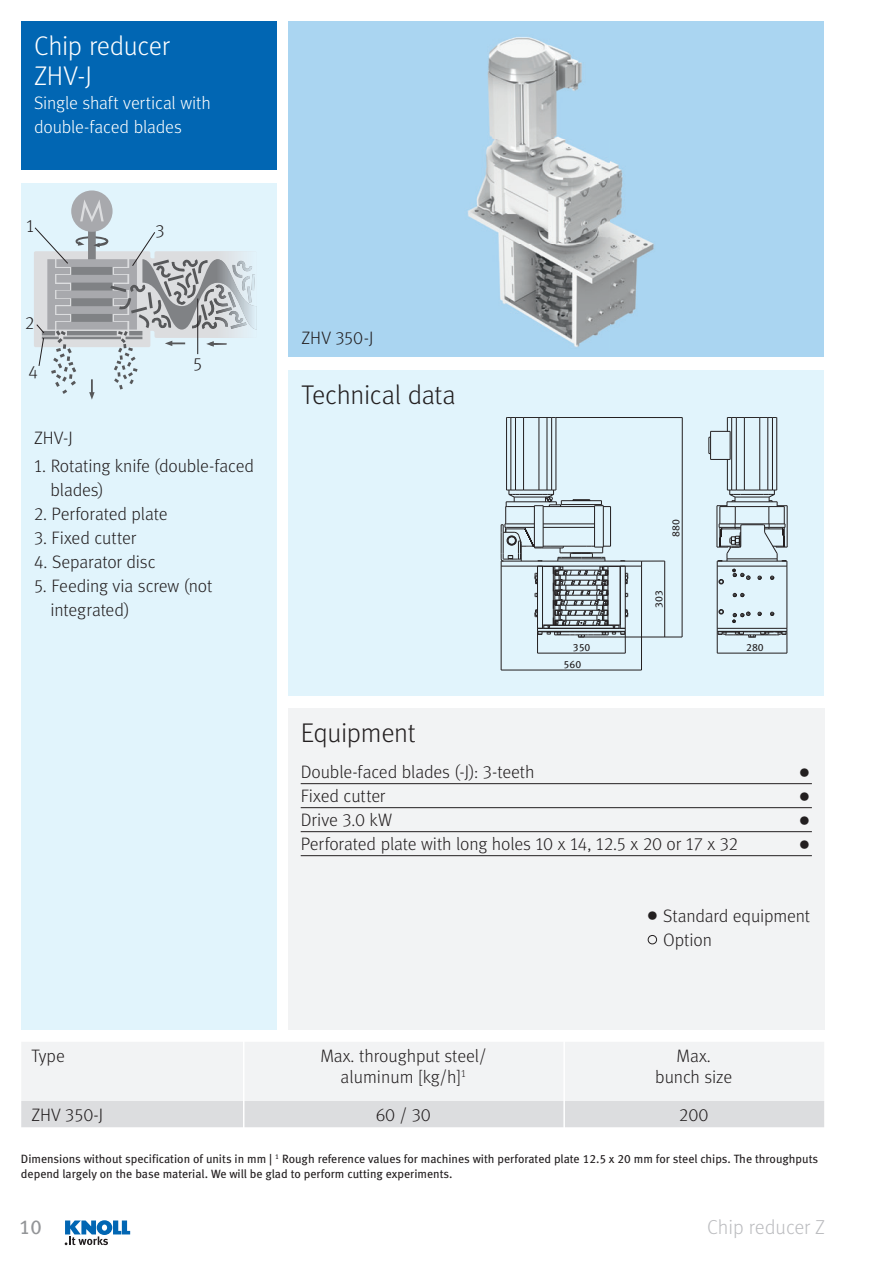
<style>
.page{position:relative;width:893px;height:1263px;background:#fff}
.page>*{position:absolute;margin:0;border:0;box-sizing:border-box;transform-origin:0 0}
.t1{font:30px "Meta Light LF";color:#231f20}
.t2{font:27px "Meta Light LF";letter-spacing:-.015em;color:#231f20}
.t3{font:27px/30px "Meta Light LF";letter-spacing:-.01em;color:#fff}
.t4{font:20.25px "Meta Light LF";color:#bcbdc0}
.t5{font:20.25px "Meta Book LF";color:#939598}
.t6{font:18px/24px "Meta Light LF";letter-spacing:-.005em;color:#231f20}
.t7{font:18px/24px "Meta Light LF";letter-spacing:-.01em;color:#fff}
.t8{font:12px/15px "Meta Book LF";color:#231f20}
.t9{font:10.5px/17px "Meta Book LF";color:#231f20}
.s1{font-size:30px}
</style>
<div class="page">
<svg style="left:65px;top:1220px;width:65px;height:25px"></svg>
<div style="left:288px;top:21px;width:536px;height:336px;background:#aad5f1"></div>
<div style="left:288px;top:370px;width:536px;height:325px;background:#e1f4fc"></div>
<div style="left:21px;top:183px;width:255px;height:846px;background:#e1f4fc"></div>
<img style="left:467px;top:37px;width:187px;height:310px">
<div style="left:71px;top:190px;width:42px;height:42px;background:#a8a9ad;border-radius:50%"></div>
<svg style="left:34px;top:199px;width:223px;height:201px"></svg>
<hr style="left:197px;top:298px;width:1px;height:56px;background:#231f20">
<hr style="left:506px;top:417px;width:1px;height:73px;background:#231f20">
<hr style="left:556px;top:417px;width:1px;height:73px;background:#231f20">
<hr style="left:523px;top:417px;width:1px;height:73px;background:#231f20">
<hr style="left:539px;top:417px;width:1px;height:73px;background:#231f20">
<hr style="left:547px;top:417px;width:1px;height:73px;background:#231f20">
<hr style="left:515px;top:417px;width:1px;height:73px;background:#231f20">
<hr style="left:551px;top:417px;width:1px;height:73px;background:#231f20">
<hr style="left:510px;top:417px;width:1px;height:73px;background:#231f20">
<svg style="left:507px;top:417px;width:49px;height:1px"></svg>
<hr style="left:501px;top:561px;width:141px;height:1px;background:#231f20">
<hr style="left:501px;top:566px;width:141px;height:1px;background:#231f20">
<hr style="left:727px;top:459px;width:1px;height:31px;background:#231f20">
<hr style="left:776px;top:417px;width:1px;height:73px;background:#231f20">
<hr style="left:744px;top:417px;width:1px;height:73px;background:#231f20">
<hr style="left:759px;top:417px;width:1px;height:73px;background:#231f20">
<hr style="left:736px;top:417px;width:1px;height:73px;background:#231f20">
<hr style="left:767px;top:417px;width:1px;height:73px;background:#231f20">
<hr style="left:731px;top:417px;width:1px;height:73px;background:#231f20">
<hr style="left:772px;top:417px;width:1px;height:73px;background:#231f20">
<hr style="left:787px;top:506px;width:1px;height:41px;background:#231f20">
<svg style="left:708px;top:417px;width:69px;height:43px"></svg>
<hr style="left:786px;top:566px;width:1px;height:62px;background:#231f20">
<hr style="left:717px;top:566px;width:1px;height:62px;background:#231f20">
<svg style="left:732px;top:593px;width:13px;height:4px"></svg>
<svg style="left:717px;top:490px;width:70px;height:95px"></svg>
<svg style="left:717px;top:609px;width:70px;height:44px"></svg>
<hr style="left:717px;top:653px;width:70px;height:1px;background:#231f20">
<svg style="left:501px;top:490px;width:127px;height:163px"></svg>
<hr style="left:538px;top:653px;width:87px;height:1px;background:#231f20">
<svg style="left:641px;top:561px;width:23px;height:5px"></svg>
<hr style="left:584px;top:637px;width:98px;height:1px;background:#231f20">
<hr style="left:664px;top:561px;width:1px;height:76px;background:#231f20">
<hr style="left:556px;top:417px;width:126px;height:1px;background:#231f20">
<hr style="left:682px;top:418px;width:1px;height:219px;background:#231f20">
<hr style="left:501px;top:566px;width:1px;height:104px;background:#231f20">
<hr style="left:641px;top:566px;width:1px;height:104px;background:#231f20">
<hr style="left:501px;top:670px;width:140px;height:1px;background:#231f20">
<div style="left:22px;top:1042px;width:802px;height:59px;background:#f2f3f4"></div>
<div style="left:21px;top:1101px;width:803px;height:26px;background:#dcdddf"></div>
<div style="left:288px;top:708px;width:537px;height:321px;background:#f2f3f4"></div>
<hr style="left:301px;top:783px;width:511px;height:1px;background:#231f20">
<hr style="left:301px;top:807px;width:511px;height:1px;background:#231f20">
<hr style="left:301px;top:831px;width:511px;height:1px;background:#231f20">
<hr style="left:301px;top:855px;width:511px;height:1px;background:#231f20">
<hr style="left:243px;top:1041px;width:1px;height:96px;background:#fff">
<hr style="left:563px;top:1041px;width:2px;height:96px;background:#fff">
<div style="left:648px;top:935px;width:9px;height:9px;border:1px solid #231f20;border-radius:50%"></div>
<div style="left:21px;top:21px;width:255px;height:149px;background:#0166b3"></div>
<h2 class="t3" style="left:34px;top:31px;width:137px">Chip reducer<br>ZHV-J</h2>
<p class="t7" style="left:34px;top:91px;width:178px">Single shaft vertical with double-faced blades</p>
<p class="t6" style="left:26px;top:214px;width:10px">1</p>
<p class="t6" style="left:156px;top:219px;width:11px">3</p>
<p class="t6" style="left:25px;top:310px;width:11px">2</p>
<p class="t6" style="left:28px;top:359px;width:11px">4</p>
<p class="t6" style="left:34px;top:426px;width:40px">ZHV-J</p>
<p class="t6" style="left:193px;top:351px;width:11px">5</p>
<p class="t6" style="left:51px;top:453px;width:205px;text-indent:-17px">1. Rotating knife (double-faced blades)</p>
<p class="t6" style="left:34px;top:501px;width:135px">2. Perforated plate</p>
<p class="t6" style="left:34px;top:525px;width:104px">3. Fixed cutter</p>
<p class="t6" style="left:34px;top:549px;width:123px">4. Separator disc</p>
<p class="t6" style="left:51px;top:573px;width:163px;text-indent:-17px">5. Feeding via screw (not integrated)</p>
<p class="t6" style="left:302px;top:326px;width:73px">ZHV 350-J</p>
<h2 class="t2" style="left:302px;top:380px;width:156px">Technical data</h2>
<p class="t9" style="left:667px;top:536px;width:19px;rotate:-90deg">880</p>
<p class="t9" style="left:650px;top:607px;width:19px;rotate:-90deg">303</p>
<p class="t9" style="left:564px;top:639px;width:28px;text-indent:9px">350<br>560</p>
<p class="t9" style="left:746px;top:639px;width:19px">280</p>
<h2 class="t2" style="left:301px;top:717px;width:116px">Equipment</h2>
<p class="t6" style="left:301px;top:760px;width:235px">Double-faced blades (-J): 3-teeth</p>
<h1 class="t1" style="left:798px;top:755px;width:14px">•</h1>
<p class="t6" style="left:301px;top:784px;width:86px">Fixed cutter</p>
<h1 class="t1" style="left:798px;top:779px;width:14px">•</h1>
<p class="t6" style="left:301px;top:808px;width:93px">Drive 3.0 kW</p>
<h1 class="t1" style="left:798px;top:803px;width:14px">•</h1>
<p class="t6" style="left:301px;top:832px;width:439px">Perforated plate with long holes 10 x 14, 12.5 x 20 or 17 x 32</p>
<h1 class="t1" style="left:798px;top:827px;width:14px">•</h1>
<p class="t6" style="left:663px;top:903px;width:148px;text-indent:-17px"><span class="s1">•</span> Standard equipment<br>Option</p>
<p class="t6" style="left:32px;top:1044px;width:35px">Type</p>
<p class="t6" style="left:320px;top:1045px;width:167px;line-height:21px;text-align:center">Max. throughput steel/ aluminum [kg/h]<sup>1</sup></p>
<p class="t6" style="left:655px;top:1045px;width:79px;line-height:21px;text-align:center">Max. bunch size</p>
<p class="t6" style="left:32px;top:1103px;width:73px">ZHV 350-J</p>
<p class="t6" style="left:376px;top:1103px;width:57px">60 / 30</p>
<p class="t6" style="left:679px;top:1103px;width:31px">200</p>
<p class="t8" style="left:21px;top:1151px;width:799px">Dimensions without specification of units in mm | <sup>1</sup> Rough reference values for machines with perforated plate 12.5 x 20 mm for steel chips. The throughputs depend largely on the base material. We will be glad to perform cutting experiments.</p>
<p class="t5" style="left:19px;top:1215px;width:24px">10</p>
<p class="t4" style="left:707px;top:1215px;width:120px">Chip reducer Z</p>
</div>
